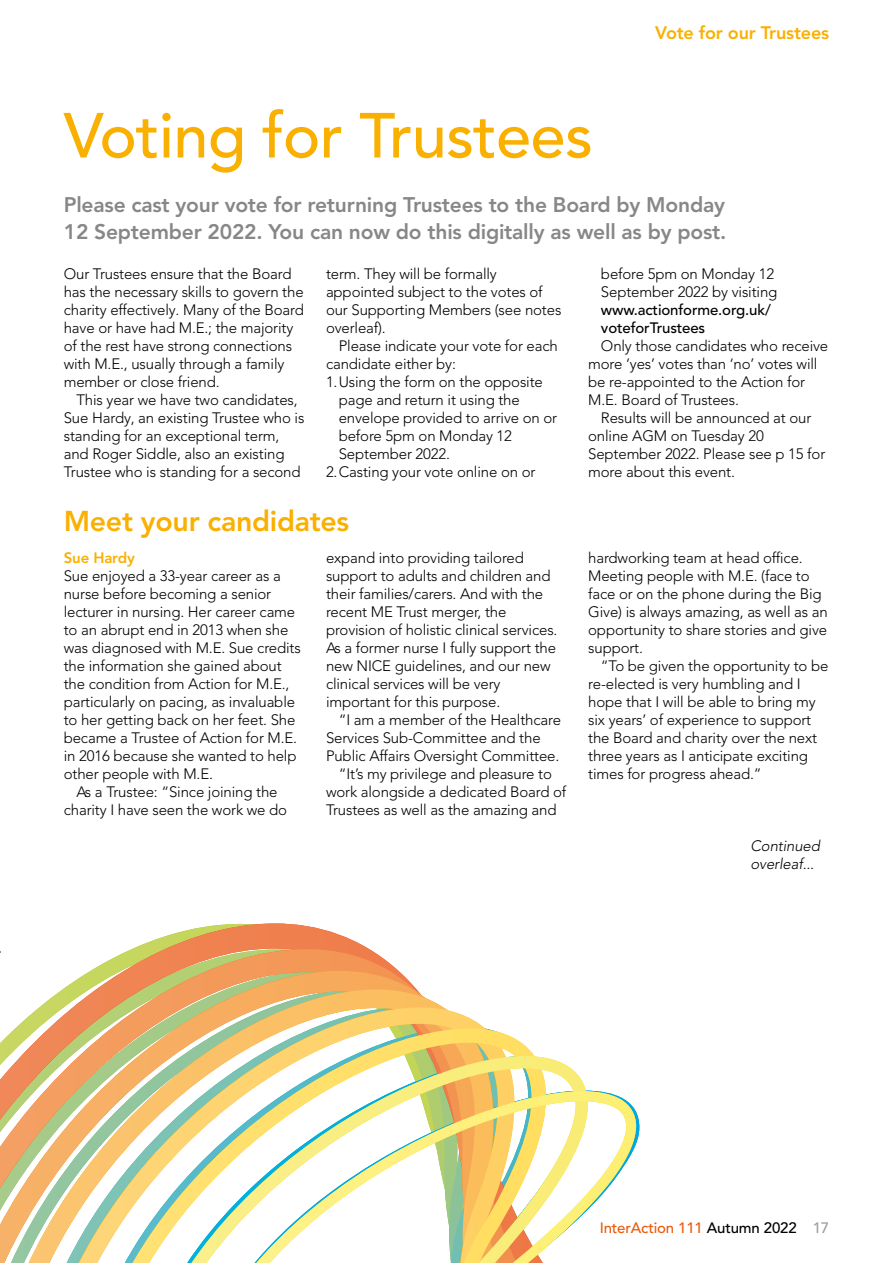
<style>
.page{position:relative;width:893px;height:1263px;background:#fff}
.page>*{position:absolute;margin:0;border:0;box-sizing:border-box;transform-origin:0 0}
.t1{font:500 63px "Avenir LT Pro";letter-spacing:-.01em;color:#f9b000}
.t2{font:800 28.5px "Avenir LT Pro";letter-spacing:-.01em;color:#f9b000}
.t3{font:800 21px/27px "Avenir LT Pro";letter-spacing:-.01em;color:#878787}
.t4{font:800 18px "Avenir LT Pro";letter-spacing:-.01em;color:#f9b000}
.t5{font:300 15px/18px "Avenir LT Pro";letter-spacing:-.01em;color:#000}
.t6{font:500 15px/18px "Avenir LT Pro";letter-spacing:-.01em;color:#000}
.t7{font:500 15px "Avenir LT Pro";letter-spacing:-.01em;color:#ea5b0b}
.t8{font:italic 300 15px/18px "Avenir LT Pro";letter-spacing:-.01em;color:#000}
.t9{font:800 15px "Avenir LT Pro";letter-spacing:-.01em;color:#f9b000}
.s1{color:#000}
.s2{color:#9d9d9c}
</style>
<div class="page">
<svg style="left:132px;top:923px;width:237px;height:26px"></svg>
<svg style="left:0;top:949px;width:399px;height:22px"></svg>
<svg style="left:0;top:971px;width:416px;height:292px"></svg>
<svg style="left:29px;top:989px;width:414px;height:274px"></svg>
<svg style="left:79px;top:1007px;width:406px;height:256px"></svg>
<svg style="left:132px;top:1028px;width:403px;height:235px"></svg>
<svg style="left:191px;top:1056px;width:397px;height:207px"></svg>
<svg style="left:256px;top:1091px;width:380px;height:172px"></svg>
<p class="t4" style="left:655px;top:22px;width:176px">Vote for our Trustees</p>
<h1 class="t1" style="left:64px;top:98px;width:531px">Voting for Trustees</h1>
<h3 class="t3" style="left:64px;top:191px;width:664px">Please cast your vote for returning Trustees to the Board by Monday<br>12 September 2022. You can now do this digitally as well as by post.</h3>
<p class="t5" style="left:64px;top:265px;width:242px">Our Trustees ensure that the Board has the necessary skills to govern the charity effectively. Many of the Board have or have had M.E.; the majority of the rest have strong connections with M.E., usually through a family member or close friend.</p>
<p class="t5" style="left:64px;top:391px;width:242px;text-indent:13px">This year we have two candidates, Sue Hardy, an existing Trustee who is standing for an exceptional term, and Roger Siddle, also an existing Trustee who is standing for a second</p>
<p class="t5" style="left:326px;top:265px;width:237px">term. They will be formally appointed subject to the votes of our Supporting Members (see notes overleaf).</p>
<p class="t5" style="left:339px;top:337px;width:221px">Please indicate your vote for each</p>
<p class="t5" style="left:326px;top:355px;width:131px">candidate either by:</p>
<p class="t5" style="left:326px;top:373px;width:218px">1.Using the form on the opposite</p>
<p class="t5" style="left:339px;top:391px;width:183px">page and return it using the</p>
<p class="t5" style="left:339px;top:409px;width:220px">envelope provided to arrive on or</p>
<p class="t5" style="left:339px;top:427px;width:175px">before 5pm on Monday 12</p>
<p class="t5" style="left:339px;top:445px;width:113px">September 2022.</p>
<p class="t5" style="left:326px;top:463px;width:211px">2.Casting your vote online on or</p>
<p class="t5" style="left:601px;top:265px;width:178px">before 5pm on Monday 12<br>September 2022 by visiting</p>
<p class="t6" style="left:601px;top:301px;width:171px">www.actionforme.org.uk/ voteforTrustees</p>
<p class="t5" style="left:588px;top:337px;width:242px;text-indent:13px">Only those candidates who receive more ‘yes’ votes than ‘no’ votes will be re-appointed to the Action for<br>M.E. Board of Trustees.</p>
<p class="t5" style="left:588px;top:409px;width:239px;text-indent:13px">Results will be announced at our online AGM on Tuesday 20<br>September 2022. Please see p 15 for more about this event.</p>
<h2 class="t2" style="left:64px;top:504px;width:287px">Meet your candidates</h2>
<p class="t9" style="left:64px;top:548px;width:73px">Sue Hardy</p>
<p class="t5" style="left:64px;top:566px;width:219px">Sue enjoyed a 33-year career as a</p>
<p class="t5" style="left:64px;top:584px;width:209px">nurse before becoming a senior</p>
<p class="t5" style="left:64px;top:602px;width:233px">lecturer in nursing. Her career came</p>
<p class="t5" style="left:64px;top:620px;width:226px">to an abrupt end in 2013 when she</p>
<p class="t5" style="left:64px;top:638px;width:239px">was diagnosed with M.E. Sue credits</p>
<p class="t5" style="left:64px;top:656px;width:220px">the information she gained about</p>
<p class="t5" style="left:64px;top:674px;width:227px">the condition from Action for M.E.,</p>
<p class="t5" style="left:64px;top:692px;width:233px">particularly on pacing, as invaluable</p>
<p class="t5" style="left:64px;top:710px;width:233px">to her getting back on her feet. She</p>
<p class="t5" style="left:64px;top:728px;width:235px">became a Trustee of Action for M.E.</p>
<p class="t5" style="left:64px;top:746px;width:234px">in 2016 because she wanted to help</p>
<p class="t5" style="left:64px;top:764px;width:151px">other people with M.E.</p>
<p class="t5" style="left:77px;top:782px;width:203px">As a Trustee: “Since joining the</p>
<p class="t5" style="left:64px;top:800px;width:225px">charity I have seen the work we do</p>
<p class="t5" style="left:326px;top:548px;width:233px">expand into providing tailored support to adults and children and their families/carers. And with the recent ME Trust merger, the provision of holistic clinical services.<br>As a former nurse I fully support the new NICE guidelines, and our new clinical services will be very important for this purpose.</p>
<p class="t5" style="left:339px;top:710px;width:224px">“I am a member of the Healthcare</p>
<p class="t5" style="left:326px;top:728px;width:216px">Services Sub-Committee and the</p>
<p class="t5" style="left:326px;top:746px;width:235px">Public Affairs Oversight Committee.</p>
<p class="t5" style="left:339px;top:764px;width:215px">“It’s my privilege and pleasure to</p>
<p class="t5" style="left:326px;top:782px;width:242px">work alongside a dedicated Board of</p>
<p class="t5" style="left:326px;top:800px;width:232px">Trustees as well as the amazing and</p>
<p class="t5" style="left:588px;top:548px;width:241px">hardworking team at head office.<br>Meeting people with M.E. (face to face or on the phone during the Big<br>Give) is always amazing, as well as an opportunity to share stories and give support.</p>
<p class="t5" style="left:588px;top:656px;width:242px;text-indent:13px">“To be given the opportunity to be re-elected is very humbling and I hope that I will be able to bring my six years’ of experience to support the Board and charity over the next three years as I anticipate exciting times for progress ahead.”</p>
<p class="t8" style="left:750px;top:837px;width:71px">Continued overleaf...</p>
<p class="t7" style="left:600px;top:1219px;width:231px">InterAction 111 <span class="s1">Autumn 2022</span> <span class="s2">17</span></p>
</div>
